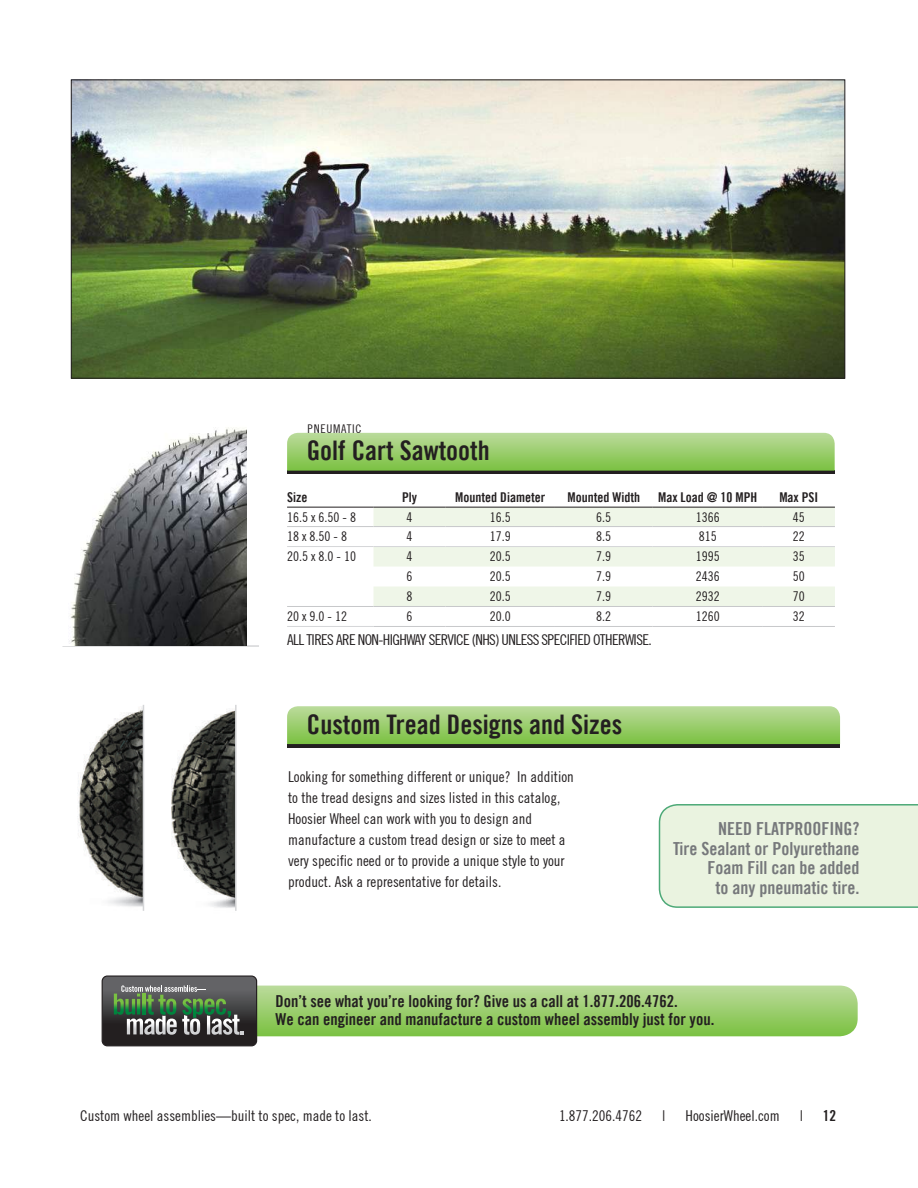
<style>
.page{position:relative;width:918px;height:1188px;background:#fff}
.page>*{position:absolute;margin:0;border:0;box-sizing:border-box;transform-origin:0 0}
.t1{font:27px "Trade Gothic Bold Cond Twenty";color:#231f20}
.t2{font:18px/19.5px "Trade Gothic Bold Cond Twenty";color:#76787b;text-align:right}
.t3{font:16.5px/18px "Trade Gothic Bold Cond Twenty";color:#231f20}
.t4{font:condensed 15px/21px "Trade Gothic No.18";color:#231f20}
.t5{font:condensed 15px "Trade Gothic No.18";letter-spacing:-.04em;color:#231f20}
.t6{font:15px "Trade Gothic Bold Cond Twenty";color:#231f20}
.t7{font:condensed 13.5px "Trade Gothic No.18";color:#231f20}
.t8{font:13.5px "Trade Gothic Bold Cond Twenty";color:#231f20}
.t9{font:condensed 12px "Trade Gothic No.18";letter-spacing:.06em;color:#231f20}
</style>
<div class="page">
<div style="left:374px;top:508px;width:461px;height:18px;background:#eff6e8"></div>
<div style="left:374px;top:547px;width:461px;height:20px;background:#eff6e8"></div>
<div style="left:374px;top:587px;width:461px;height:19px;background:#eff6e8"></div>
<hr style="left:287px;top:507px;width:87px;height:1px;background:#231f20">
<hr style="left:374px;top:507px;width:72px;height:1px;background:#231f20">
<hr style="left:446px;top:507px;width:109px;height:1px;background:#231f20">
<hr style="left:555px;top:507px;width:98px;height:1px;background:#231f20">
<hr style="left:653px;top:507px;width:110px;height:1px;background:#231f20">
<hr style="left:763px;top:507px;width:72px;height:1px;background:#231f20">
<hr style="left:287px;top:526px;width:87px;height:1px;background:#c7c8ca">
<hr style="left:374px;top:526px;width:72px;height:1px;background:#c7c8ca">
<hr style="left:446px;top:526px;width:109px;height:1px;background:#c7c8ca">
<hr style="left:555px;top:526px;width:98px;height:1px;background:#c7c8ca">
<hr style="left:653px;top:526px;width:110px;height:1px;background:#c7c8ca">
<hr style="left:763px;top:526px;width:72px;height:1px;background:#c7c8ca">
<hr style="left:287px;top:546px;width:87px;height:1px;background:#d5d6d8">
<hr style="left:374px;top:546px;width:72px;height:1px;background:#d5d6d8">
<hr style="left:446px;top:546px;width:109px;height:1px;background:#d5d6d8">
<hr style="left:555px;top:546px;width:98px;height:1px;background:#d5d6d8">
<hr style="left:653px;top:546px;width:110px;height:1px;background:#d5d6d8">
<hr style="left:763px;top:546px;width:72px;height:1px;background:#d5d6d8">
<hr style="left:287px;top:606px;width:87px;height:1px;background:#c7c8ca">
<hr style="left:374px;top:606px;width:72px;height:1px;background:#c7c8ca">
<hr style="left:446px;top:606px;width:109px;height:1px;background:#c7c8ca">
<hr style="left:555px;top:606px;width:98px;height:1px;background:#c7c8ca">
<hr style="left:653px;top:606px;width:110px;height:1px;background:#c7c8ca">
<hr style="left:763px;top:606px;width:72px;height:1px;background:#c7c8ca">
<hr style="left:287px;top:626px;width:87px;height:1px;background:#d5d6d8">
<hr style="left:374px;top:626px;width:72px;height:1px;background:#c7c8ca">
<hr style="left:446px;top:626px;width:109px;height:1px;background:#c7c8ca">
<hr style="left:555px;top:626px;width:98px;height:1px;background:#c7c8ca">
<hr style="left:653px;top:626px;width:110px;height:1px;background:#c7c8ca">
<hr style="left:763px;top:626px;width:72px;height:1px;background:#c7c8ca">
<hr style="left:287px;top:471px;width:548px;height:3px;background:#231f20">
<svg style="left:287px;top:433px;width:548px;height:38px;background:#9acc6d"></svg>
<hr style="left:62px;top:645px;width:197px;height:2px;background:#d5d6d8">
<img style="left:69px;top:427px;width:177px;height:218px">
<hr style="left:287px;top:744px;width:553px;height:4px;background:#231f20">
<svg style="left:287px;top:706px;width:553px;height:38px;background:#9cce70"></svg>
<img style="left:77px;top:705px;width:66px;height:205px">
<img style="left:171px;top:710px;width:64px;height:198px">
<hr style="left:143px;top:705px;width:1px;height:206px;background:#d5d6d8">
<hr style="left:235px;top:705px;width:2px;height:206px;background:#d5d6d8">
<svg style="left:102px;top:976px;width:756px;height:70px"></svg>
<img style="left:73px;top:82px;width:770px;height:295px">
<div style="left:658px;top:804px;width:260px;height:104px;background:#eaf3e0"></div>
<p class="t9" style="left:308px;top:421px;width:55px">PNEUMATIC</p>
<h1 class="t1" style="left:307px;top:434px;width:184px">Golf Cart Sawtooth</h1>
<p class="t8" style="left:287px;top:489px;width:22px">Size</p>
<p class="t8" style="left:402px;top:489px;width:16px">Ply</p>
<p class="t8" style="left:455px;top:489px;width:91px">Mounted Diameter</p>
<p class="t8" style="left:567px;top:489px;width:74px">Mounted Width</p>
<p class="t8" style="left:658px;top:489px;width:101px">Max Load @ 10 MPH</p>
<p class="t8" style="left:779px;top:489px;width:40px">Max PSI</p>
<p class="t7" style="left:287px;top:509px;width:70px">16.5 x 6.50 - 8</p>
<p class="t7" style="left:407px;top:509px;width:7px">4</p>
<p class="t7" style="left:490px;top:509px;width:22px">16.5</p>
<p class="t7" style="left:596px;top:509px;width:16px">6.5</p>
<p class="t7" style="left:696px;top:509px;width:25px">1366</p>
<p class="t7" style="left:793px;top:509px;width:13px">45</p>
<p class="t7" style="left:287px;top:529px;width:61px">18 x 8.50 - 8</p>
<p class="t7" style="left:407px;top:529px;width:7px">4</p>
<p class="t7" style="left:490px;top:529px;width:22px">17.9</p>
<p class="t7" style="left:596px;top:529px;width:16px">8.5</p>
<p class="t7" style="left:699px;top:529px;width:19px">815</p>
<p class="t7" style="left:793px;top:529px;width:13px">22</p>
<p class="t7" style="left:287px;top:549px;width:70px">20.5 x 8.0 - 10</p>
<p class="t7" style="left:407px;top:549px;width:7px">4</p>
<p class="t7" style="left:490px;top:549px;width:22px">20.5</p>
<p class="t7" style="left:596px;top:549px;width:16px">7.9</p>
<p class="t7" style="left:696px;top:549px;width:25px">1995</p>
<p class="t7" style="left:793px;top:549px;width:13px">35</p>
<p class="t7" style="left:407px;top:569px;width:7px">6</p>
<p class="t7" style="left:490px;top:569px;width:22px">20.5</p>
<p class="t7" style="left:596px;top:569px;width:16px">7.9</p>
<p class="t7" style="left:696px;top:569px;width:25px">2436</p>
<p class="t7" style="left:793px;top:569px;width:13px">50</p>
<p class="t7" style="left:407px;top:589px;width:7px">8</p>
<p class="t7" style="left:490px;top:589px;width:22px">20.5</p>
<p class="t7" style="left:596px;top:589px;width:16px">7.9</p>
<p class="t7" style="left:696px;top:589px;width:25px">2932</p>
<p class="t7" style="left:793px;top:589px;width:13px">70</p>
<p class="t7" style="left:287px;top:609px;width:61px">20 x 9.0 - 12</p>
<p class="t7" style="left:407px;top:609px;width:7px">6</p>
<p class="t7" style="left:490px;top:609px;width:22px">20.0</p>
<p class="t7" style="left:596px;top:609px;width:16px">8.2</p>
<p class="t7" style="left:696px;top:609px;width:25px">1260</p>
<p class="t7" style="left:793px;top:609px;width:13px">32</p>
<p class="t5" style="left:287px;top:630px;width:366px">ALL TIRES ARE NON-HIGHWAY SERVICE (NHS) UNLESS SPECIFIED OTHERWISE.</p>
<h1 class="t1" style="left:307px;top:708px;width:317px">Custom Tread Designs and Sizes</h1>
<p class="t4" style="left:288px;top:766px;width:287px">Looking for something different or unique? In addition to the tread designs and sizes listed in this catalog, Hoosier Wheel can work with you to design and manufacture a custom tread design or size to meet a very specific need or to provide a unique style to your product. Ask a representative for details.</p>
<p class="t2" style="left:673px;top:819px;width:188px">NEED FLATPROOFING?<br>Tire Sealant or Polyurethane<br>Foam Fill can be added<br>to any pneumatic tire.</p>
<p class="t3" style="left:276px;top:992px;width:440px">Don’t see what you’re looking for? Give us a call at 1.877.206.4762.<br>We can engineer and manufacture a custom wheel assembly just for you.</p>
<p class="t4" style="left:80px;top:1105px;width:293px">Custom wheel assemblies—built to spec, made to last.</p>
<p class="t4" style="left:559px;top:1105px;width:85px">1.877.206.4762</p>
<p class="t4" style="left:662px;top:1105px;width:5px">|</p>
<p class="t4" style="left:686px;top:1105px;width:96px">HoosierWheel.com</p>
<p class="t4" style="left:800px;top:1105px;width:5px">|</p>
<p class="t6" style="left:823px;top:1107px;width:15px">12</p>
</div>
